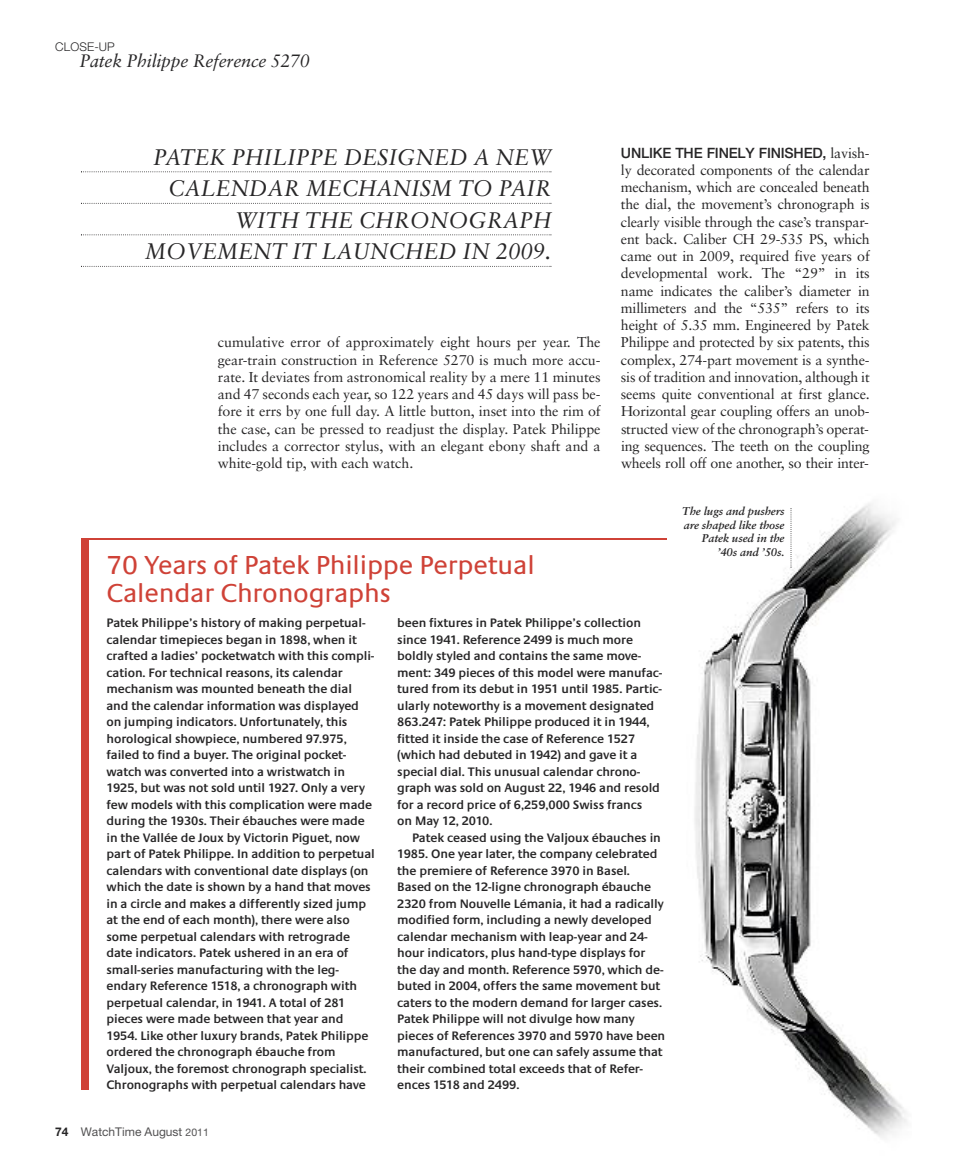
<style>
.page{position:relative;width:972px;height:1175px;background:#fff}
.page>*{position:absolute;margin:0;border:0;box-sizing:border-box;transform-origin:0 0}
.t1{font:27px/28.5px "Praxis EF";letter-spacing:-.005em;color:#cf4237}
.t2{font:italic 22.5px/31.5px "Sabon";letter-spacing:-.005em;color:#272627;text-align:right}
.t3{font:italic 18px "Sabon";letter-spacing:-.015em;color:#272627}
.t4{font:14.25px/17.2px "Sabon";letter-spacing:-.01em;color:#272627;text-align:justify}
.t5{font:500 14.25px "Helvetica Neue LT Pro";letter-spacing:-.015em;color:#272627}
.t6{font:600 12.75px/16.5px "Praxis EF";letter-spacing:-.005em;color:#272627}
.t7{font:12px "Helvetica Neue LT Pro";color:#525152}
.t8{font:300 12px "Helvetica Neue LT Pro";letter-spacing:.01em;color:#272627}
.t9{font:italic 700 11.25px/13.5px "Sabon";letter-spacing:-.005em;color:#272627;text-align:right}
.s1{font-family:"Sabon";font-weight:400}
.s2{font-weight:700;color:#272627}
.s3{font-size:10.5px}
</style>
<div class="page">
<img style="left:694px;top:503px;width:213px;height:635px">
<svg style="left:81px;top:171px;width:470px;height:1px"></svg>
<svg style="left:81px;top:203px;width:470px;height:1px"></svg>
<svg style="left:81px;top:234px;width:470px;height:1px"></svg>
<svg style="left:81px;top:266px;width:470px;height:1px"></svg>
<svg style="left:790px;top:508px;width:2px;height:59px"></svg>
<p class="t8" style="left:55px;top:43px;width:61px">CLOSE-UP</p>
<h3 class="t3" style="left:79px;top:54px;width:232px">Patek Philippe Reference 5270</h3>
<p class="t5" style="left:621px;top:147px;width:250px">UNLIKE THE FINELY FINISHED, <span class="s1">lavish-</span></p>
<p class="t4" style="left:621px;top:163px;width:250px">ly decorated components of the calendar mechanism, which are concealed beneath the dial, the movement’s chronograph is clearly visible through the case’s transpar&shy;ent back. Caliber CH 29-535 PS, which came out in 2009, required five years of developmental work. The “29” in its name indicates the caliber’s diameter in millimeters and the “535” refers to its height of 5.35 mm. Engineered by Patek Philippe and protected by six patents, this complex, 274-part movement is a synthe&shy;sis of tradition and innovation, although it seems quite conventional at first glance.<br>Horizontal gear coupling offers an unob&shy;structed view of the chronograph’s operat&shy;ing sequences. The teeth on the coupling wheels roll off one another, so their inter-</p>
<p class="t9" style="left:682px;top:505px;width:104px">The lugs and pushers are shaped like those<br>Patek used in the ’40s and ’50s.</p>
<h2 class="t2" style="left:145px;top:143px;width:408px">PATEK PHILIPPE DESIGNED A NEW<br>CALENDAR MECHANISM TO PAIR<br>WITH THE CHRONOGRAPH<br>MOVEMENT IT LAUNCHED IN 2009.</h2>
<p class="t4" style="left:218px;top:335px;width:384px">cumulative error of approximately eight hours per year. The gear-train construction in Reference 5270 is much more accu&shy;rate. It deviates from astronomical reality by a mere 11 minutes and 47 seconds each year, so 122 years and 45 days will pass be&shy;fore it errs by one full day. A little button, inset into the rim of the case, can be pressed to readjust the display. Patek Philippe includes a corrector stylus, with an elegant ebony shaft and a white-gold tip, with each watch.</p>
<h1 class="t1" style="left:107px;top:550px;width:430px">70 Years of Patek Philippe Perpetual<br>Calendar Chronographs</h1>
<p class="t6" style="left:106px;top:614px;width:270px">Patek Philippe’s history of making perpetual&shy;calendar timepieces began in 1898, when it crafted a ladies’ pocketwatch with this compli&shy;cation. For technical reasons, its calendar mechanism was mounted beneath the dial and the calendar information was displayed on jumping indicators. Unfortunately, this horological showpiece, numbered 97.975, failed to find a buyer. The original pocket&shy;watch was converted into a wristwatch in 1925, but was not sold until 1927. Only a very few models with this complication were made during the 1930s. Their ébauches were made in the Vallée de Joux by Victorin Piguet, now part of Patek Philippe. In addition to perpetual calendars with conventional date displays (on which the date is shown by a hand that moves in a circle and makes a differently sized jump at the end of each month), there were also some perpetual calendars with retrograde date indicators. Patek ushered in an era of small-series manufacturing with the leg&shy;endary Reference 1518, a chronograph with perpetual calendar, in 1941. A total of 281 pieces were made between that year and 1954. Like other luxury brands, Patek Philippe ordered the chronograph ébauche from Valjoux, the foremost chronograph specialist.<br>Chronographs with perpetual calendars have</p>
<p class="t6" style="left:397px;top:614px;width:267px">been fixtures in Patek Philippe’s collection since 1941. Reference 2499 is much more boldly styled and contains the same move&shy;ment: 349 pieces of this model were manufac&shy;tured from its debut in 1951 until 1985. Partic&shy;ularly noteworthy is a movement designated 863.247: Patek Philippe produced it in 1944, fitted it inside the case of Reference 1527 (which had debuted in 1942) and gave it a special dial. This unusual calendar chrono&shy;graph was sold on August 22, 1946 and resold for a record price of 6,259,000 Swiss francs<br>on May 12, 2010.</p>
<p class="t6" style="left:397px;top:829px;width:270px;text-indent:15px">Patek ceased using the Valjoux ébauches in 1985. One year later, the company celebrated the premiere of Reference 3970 in Basel.<br>Based on the 12-ligne chronograph ébauche 2320 from Nouvelle Lémania, it had a radically modified form, including a newly developed calendar mechanism with leap-year and 24- hour indicators, plus hand-type displays for the day and month. Reference 5970, which de&shy;buted in 2004, offers the same movement but caters to the modern demand for larger cases.<br>Patek Philippe will not divulge how many pieces of References 3970 and 5970 have been manufactured, but one can safely assume that their combined total exceeds that of Refer&shy;ences 1518 and 2499.</p>
<p class="t7" style="left:55px;top:1127px;width:155px"><span class="s2">74</span> WatchTime August <span class="s3">2011</span></p>
</div>
